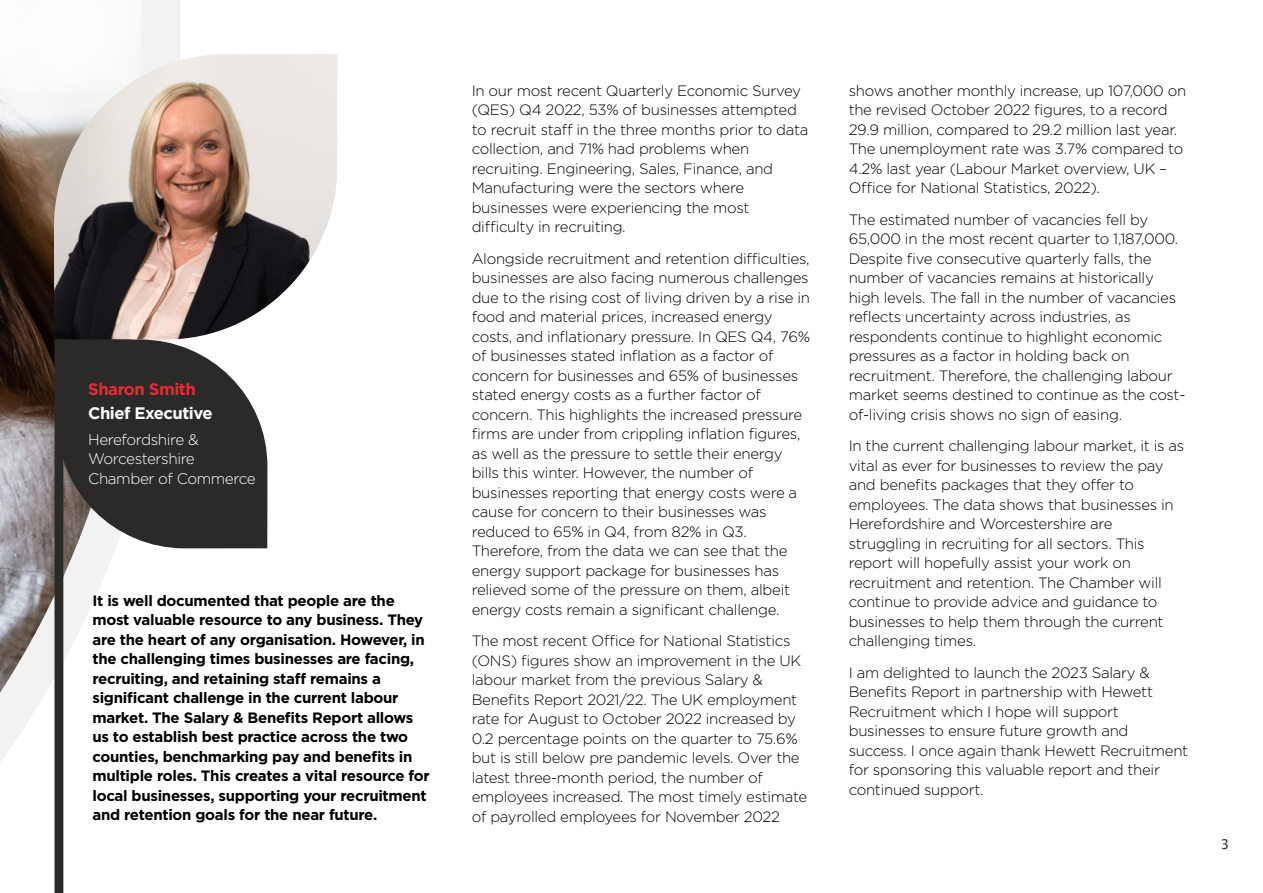
<style>
.page{position:relative;width:1263px;height:893px;background:#fff}
.page>*{position:absolute;margin:0;border:0;box-sizing:border-box;transform-origin:0 0}
.t1{font:700 16.65px "Gotham";letter-spacing:-.03em;color:#fff}
.t2{font:700 16.65px "Gotham";letter-spacing:-.03em;color:#e62a32}
.t3{font:300 15.3px/19.5px "Gotham";letter-spacing:-.03em;color:#fff}
.t4{font:300 15px/19.5px "Gotham";letter-spacing:-.02em;color:#000}
.t5{font:700 15px/19.5px "Gotham";letter-spacing:-.02em;color:#000}
.t6{font:13.5px "Lucida Grande";color:#2e2929}
</style>
<div class="page">
<div style="left:142px;top:0;width:39px;height:549px;background:#f2f2f2"></div>
<img style="left:0;top:1px;width:142px;height:892px">
<div style="left:55px;top:327px;width:8px;height:566px;background:#2c2a29"></div>
<img style="left:54px;top:54px;width:283px;height:285px">
<svg style="left:63px;top:339px;width:204px;height:209px;background:#464442"></svg>
<p class="t2" style="left:88px;top:382px;width:109px">Sharon Smith</p>
<p class="t1" style="left:88px;top:406px;width:126px">Chief Executive</p>
<p class="t3" style="left:88px;top:430px;width:169px">Herefordshire &amp;<br>Worcestershire<br>Chamber of Commerce</p>
<p class="t5" style="left:92px;top:592px;width:339px">It is well documented that people are the most valuable resource to any business. They are the heart of any organisation. However, in the challenging times businesses are facing, recruiting, and retaining staff remains a significant challenge in the current labour market. The Salary &amp; Benefits Report allows us to establish best practice across the two counties, benchmarking pay and benefits in multiple roles. This creates a vital resource for local businesses, supporting your recruitment and retention goals for the near future.</p>
<p class="t4" style="left:472px;top:82px;width:338px">In our most recent Quarterly Economic Survey (QES) Q4 2022, 53% of businesses attempted to recruit staff in the three months prior to data collection, and 71% had problems when recruiting. Engineering, Sales, Finance, and Manufacturing were the sectors where businesses were experiencing the most difficulty in recruiting.</p>
<p class="t4" style="left:472px;top:250px;width:340px">Alongside recruitment and retention difficulties, businesses are also facing numerous challenges due to the rising cost of living driven by a rise in food and material prices, increased energy costs, and inflationary pressure. In QES Q4, 76% of businesses stated inflation as a factor of concern for businesses and 65% of businesses stated energy costs as a further factor of concern. This highlights the increased pressure firms are under from crippling inflation figures, as well as the pressure to settle their energy bills this winter. However, the number of businesses reporting that energy costs were a cause for concern to their businesses was reduced to 65% in Q4, from 82% in Q3.<br>Therefore, from the data we can see that the energy support package for businesses has relieved some of the pressure on them, albeit energy costs remain a significant challenge.</p>
<p class="t4" style="left:472px;top:632px;width:337px">The most recent Office for National Statistics (ONS) figures show an improvement in the UK labour market from the previous Salary &amp; Benefits Report 2021/22. The UK employment rate for August to October 2022 increased by 0.2 percentage points on the quarter to 75.6% but is still below pre pandemic levels. Over the latest three-month period, the number of employees increased. The most timely estimate of payrolled employees for November 2022</p>
<p class="t4" style="left:849px;top:82px;width:339px">shows another monthly increase, up 107,000 on the revised October 2022 figures, to a record 29.9 million, compared to 29.2 million last year.<br>The unemployment rate was 3.7% compared to 4.2% last year (Labour Market overview, UK – Office for National Statistics, 2022).</p>
<p class="t4" style="left:849px;top:211px;width:338px">The estimated number of vacancies fell by 65,000 in the most recent quarter to 1,187,000.<br>Despite five consecutive quarterly falls, the number of vacancies remains at historically high levels. The fall in the number of vacancies reflects uncertainty across industries, as respondents continue to highlight economic pressures as a factor in holding back on recruitment. Therefore, the challenging labour market seems destined to continue as the cost&shy;of-living crisis shows no sign of easing.</p>
<p class="t4" style="left:849px;top:437px;width:337px">In the current challenging labour market, it is as vital as ever for businesses to review the pay and benefits packages that they offer to employees. The data shows that businesses in Herefordshire and Worcestershire are struggling in recruiting for all sectors. This report will hopefully assist your work on recruitment and retention. The Chamber will continue to provide advice and guidance to businesses to help them through the current challenging times.</p>
<p class="t4" style="left:849px;top:664px;width:341px">I am delighted to launch the 2023 Salary &amp; Benefits Report in partnership with Hewett Recruitment which I hope will support businesses to ensure future growth and success. I once again thank Hewett Recruitment for sponsoring this valuable report and their continued support.</p>
<p class="t6" style="left:1221px;top:837px;width:10px">3</p>
</div>
